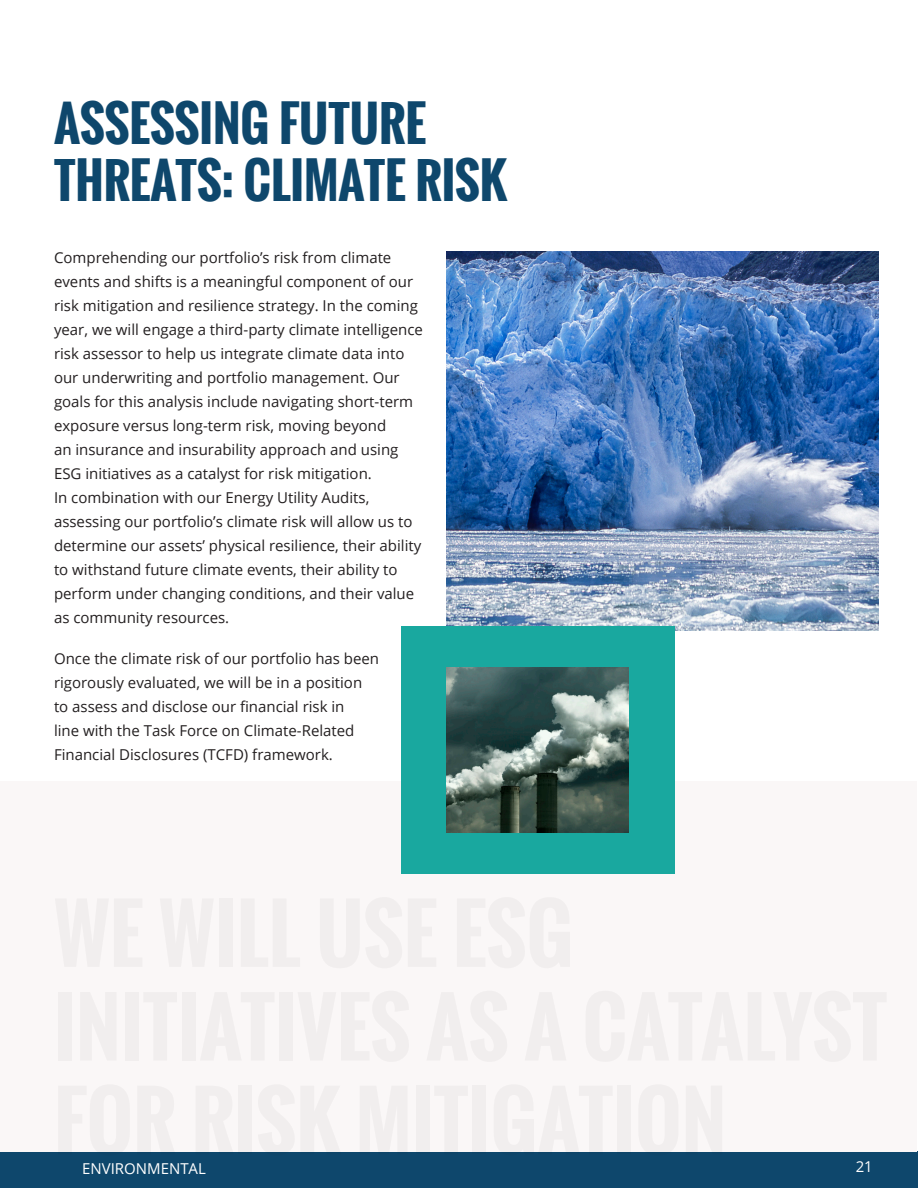
<style>
.page{position:relative;width:918px;height:1188px;background:#fff}
.page>*{position:absolute;margin:0;border:0;box-sizing:border-box;transform-origin:0 0}
.t1{font:700 48px/57.6px "Oswald";color:#0e476c}
.t2{font:15px/24px "Open Sans";color:#231f20}
.t3{font:15px "Open Sans";color:#fff}
</style>
<div class="page">
<div style="left:0;top:1151px;width:918px;height:37px;background:#0e476c"></div>
<div style="left:1px;top:781px;width:916px;height:370px;background:#faf7f7"></div>
<img style="left:447px;top:252px;width:432px;height:379px">
<div style="left:401px;top:626px;width:274px;height:248px;background:#19a89f"></div>
<img style="left:447px;top:668px;width:181px;height:164px">
<p class="t1" style="left:54px;top:95px;width:454px">ASSESSING FUTURE<br>THREATS: CLIMATE RISK</p>
<p class="t2" style="left:54px;top:245px;width:370px">Comprehending our portfolio’s risk from climate events and shifts is a meaningful component of our risk mitigation and resilience strategy. In the coming year, we will engage a third-party climate intelligence risk assessor to help us integrate climate data into our underwriting and portfolio management. Our goals for this analysis include navigating short-term exposure versus long-term risk, moving beyond<br>an insurance and insurability approach and using ESG initiatives as a catalyst for risk mitigation.<br>In combination with our Energy Utility Audits, assessing our portfolio’s climate risk will allow us to determine our assets’ physical resilience, their ability to withstand future climate events, their ability to perform under changing conditions, and their value as community resources.</p>
<p class="t2" style="left:54px;top:646px;width:327px">Once the climate risk of our portfolio has been rigorously evaluated, we will be in a position to assess and disclose our financial risk in<br>line with the Task Force on Climate-Related Financial Disclosures (TCFD) framework.</p>
<p class="t3" style="left:82px;top:1158px;width:125px">ENVIRONMENTAL</p>
<p class="t3" style="left:856px;top:1157px;width:19px">21</p>
</div>
